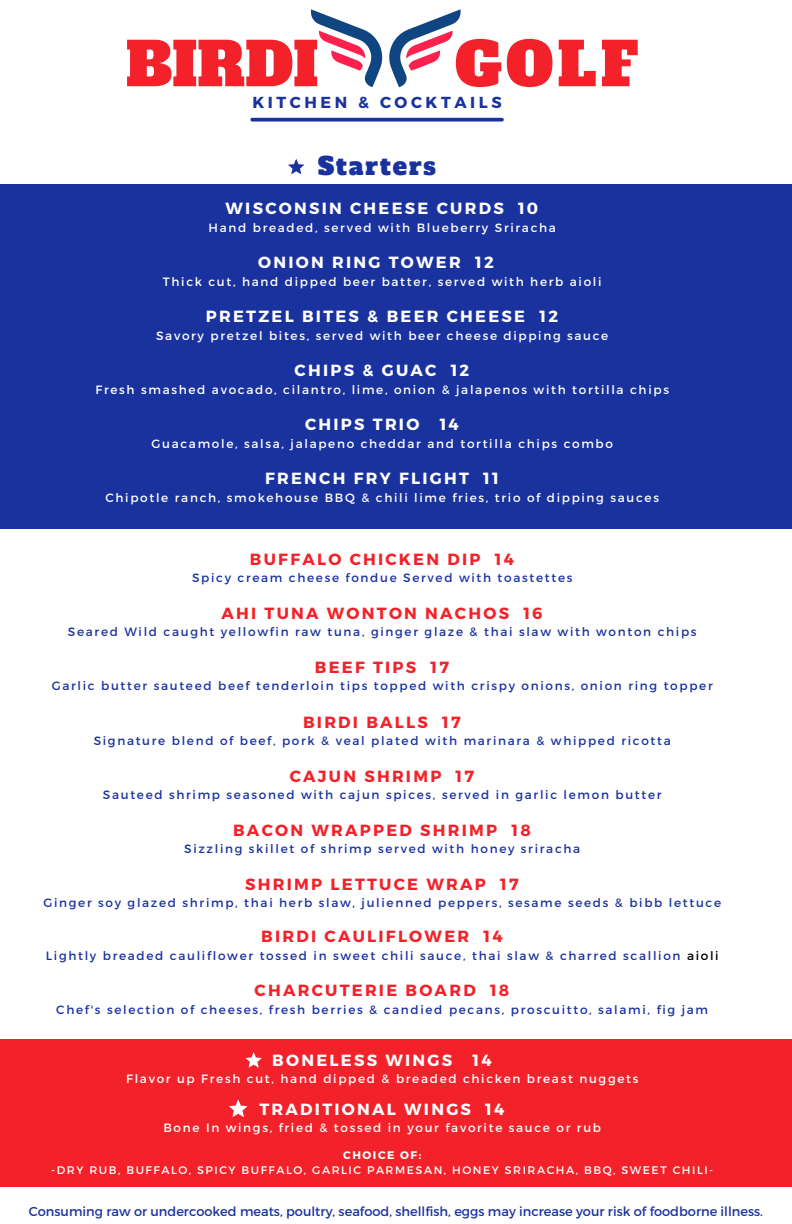
<style>
.page{position:relative;width:792px;height:1224px;background:#fff}
.page>*{position:absolute;margin:0;border:0;box-sizing:border-box;transform-origin:0 0}
.t1{font:59.8px "Alfa Slab One";color:#f3222a}
.t2{font:24px "Alfa Slab One";letter-spacing:.08em;color:#1a329e}
.t3{font:700 16.2px "Montserrat";letter-spacing:.14em;color:#f3222a}
.t4{font:700 16.2px "Montserrat";letter-spacing:.14em;color:#fff}
.t5{font:700 15.9px "Montserrat";letter-spacing:.225em;color:#1a329e}
.t6{font:12.9px "Montserrat";color:#1a329e}
.t7{font:12px "Montserrat";letter-spacing:.14em;color:#1a329e}
.t8{font:12px "Montserrat";letter-spacing:.14em;color:#fff}
.t9{font:11px "Montserrat";letter-spacing:.14em;color:#fff}
.t10{font:700 11px "Montserrat";letter-spacing:.14em;color:#fff}
.s1{color:#000}
</style>
<div class="page">
<div style="left:0;top:1039px;width:792px;height:148px;background:#f3222a"></div>
<div style="left:0;top:184px;width:792px;height:344px;background:#1a329e"></div>
<img style="left:310px;top:9px;width:151px;height:79px">
<svg style="left:252px;top:118px;width:250px;height:4px"></svg>
<svg style="left:288px;top:159px;width:16px;height:15px"></svg>
<svg style="left:245px;top:1052px;width:17px;height:16px"></svg>
<svg style="left:229px;top:1099px;width:19px;height:18px"></svg>
<p class="t1" style="left:126px;top:24px;width:194px">BIRDI</p>
<p class="t1" style="left:455px;top:24px;width:185px">GOLF</p>
<p class="t5" style="left:252px;top:92px;width:251px">KITCHEN &amp; COCKTAILS</p>
<p class="t2" style="left:318px;top:150px;width:120px">Starters</p>
<p class="t4" style="left:226px;top:198px;width:314px">WISCONSIN CHEESE CURDS 10</p>
<p class="t8" style="left:209px;top:220px;width:349px">Hand breaded, served with Blueberry Sriracha</p>
<p class="t4" style="left:258px;top:252px;width:237px">ONION RING TOWER 12</p>
<p class="t8" style="left:163px;top:274px;width:440px">Thick cut, hand dipped beer batter, served with herb aioli</p>
<p class="t4" style="left:206px;top:306px;width:354px">PRETZEL BITES &amp; BEER CHEESE 12</p>
<p class="t8" style="left:156px;top:328px;width:454px">Savory pretzel bites, served with beer cheese dipping sauce</p>
<p class="t4" style="left:295px;top:360px;width:176px">CHIPS &amp; GUAC 12</p>
<p class="t8" style="left:96px;top:382px;width:575px">Fresh smashed avocado, cilantro, lime, onion &amp; jalapenos with tortilla chips</p>
<p class="t4" style="left:305px;top:414px;width:116px">CHIPS TRIO</p>
<p class="t4" style="left:440px;top:414px;width:21px">14</p>
<p class="t8" style="left:152px;top:436px;width:463px">Guacamole, salsa, jalapeno cheddar and tortilla chips combo</p>
<p class="t4" style="left:265px;top:468px;width:235px">FRENCH FRY FLIGHT 11</p>
<p class="t8" style="left:106px;top:490px;width:555px">Chipotle ranch, smokehouse BBQ &amp; chili lime fries, trio of dipping sauces</p>
<p class="t3" style="left:250px;top:549px;width:266px">BUFFALO CHICKEN DIP 14</p>
<p class="t7" style="left:192px;top:570px;width:382px">Spicy cream cheese fondue Served with toastettes</p>
<p class="t3" style="left:221px;top:603px;width:323px">AHI TUNA WONTON NACHOS 16</p>
<p class="t7" style="left:68px;top:624px;width:630px">Seared Wild caught yellowfin raw tuna, ginger glaze &amp; thai slaw with wonton chips</p>
<p class="t3" style="left:315px;top:657px;width:136px">BEEF TIPS 17</p>
<p class="t7" style="left:52px;top:678px;width:663px">Garlic butter sauteed beef tenderloin tips topped with crispy onions, onion ring topper</p>
<p class="t3" style="left:303px;top:711px;width:159px">BIRDI BALLS 17</p>
<p class="t7" style="left:94px;top:733px;width:579px">Signature blend of beef, pork &amp; veal plated with marinara &amp; whipped ricotta</p>
<p class="t3" style="left:290px;top:765px;width:186px">CAJUN SHRIMP 17</p>
<p class="t7" style="left:103px;top:787px;width:560px">Sauteed shrimp seasoned with cajun spices, served in garlic lemon butter</p>
<p class="t3" style="left:233px;top:819px;width:299px">BACON WRAPPED SHRIMP 18</p>
<p class="t7" style="left:184px;top:841px;width:398px">Sizzling skillet of shrimp served with honey sriracha</p>
<p class="t3" style="left:245px;top:873px;width:275px">SHRIMP LETTUCE WRAP 17</p>
<p class="t7" style="left:43px;top:895px;width:679px">Ginger soy glazed shrimp, thai herb slaw, julienned peppers, sesame seeds &amp; bibb lettuce</p>
<p class="t3" style="left:261px;top:926px;width:243px">BIRDI CAULIFLOWER 14</p>
<p class="t7" style="left:46px;top:948px;width:674px">Lightly breaded cauliflower tossed in sweet chili sauce, thai slaw &amp; charred scallion <span class="s1">aioli</span></p>
<p class="t3" style="left:255px;top:980px;width:256px">CHARCUTERIE BOARD 18</p>
<p class="t7" style="left:56px;top:1002px;width:653px">Chef's selection of cheeses, fresh berries &amp; candied pecans, proscuitto, salami, fig jam</p>
<p class="t4" style="left:272px;top:1049px;width:181px">BONELESS WINGS</p>
<p class="t4" style="left:472px;top:1049px;width:21px">14</p>
<p class="t8" style="left:126px;top:1071px;width:514px">Flavor up Fresh cut, hand dipped &amp; breaded chicken breast nuggets</p>
<p class="t4" style="left:259px;top:1099px;width:246px">TRADITIONAL WINGS 14</p>
<p class="t8" style="left:163px;top:1120px;width:439px">Bone In wings, fried &amp; tossed in your favorite sauce or rub</p>
<p class="t10" style="left:343px;top:1148px;width:80px">CHOICE OF:</p>
<p class="t9" style="left:51px;top:1163px;width:664px">-DRY RUB, BUFFALO, SPICY BUFFALO, GARLIC PARMESAN, HONEY SRIRACHA, BBQ, SWEET CHILI-</p>
<p class="t6" style="left:29px;top:1203px;width:736px">Consuming raw or undercooked meats, poultry, seafood, shellfish, eggs may increase your risk of foodborne illness.</p>
</div>
